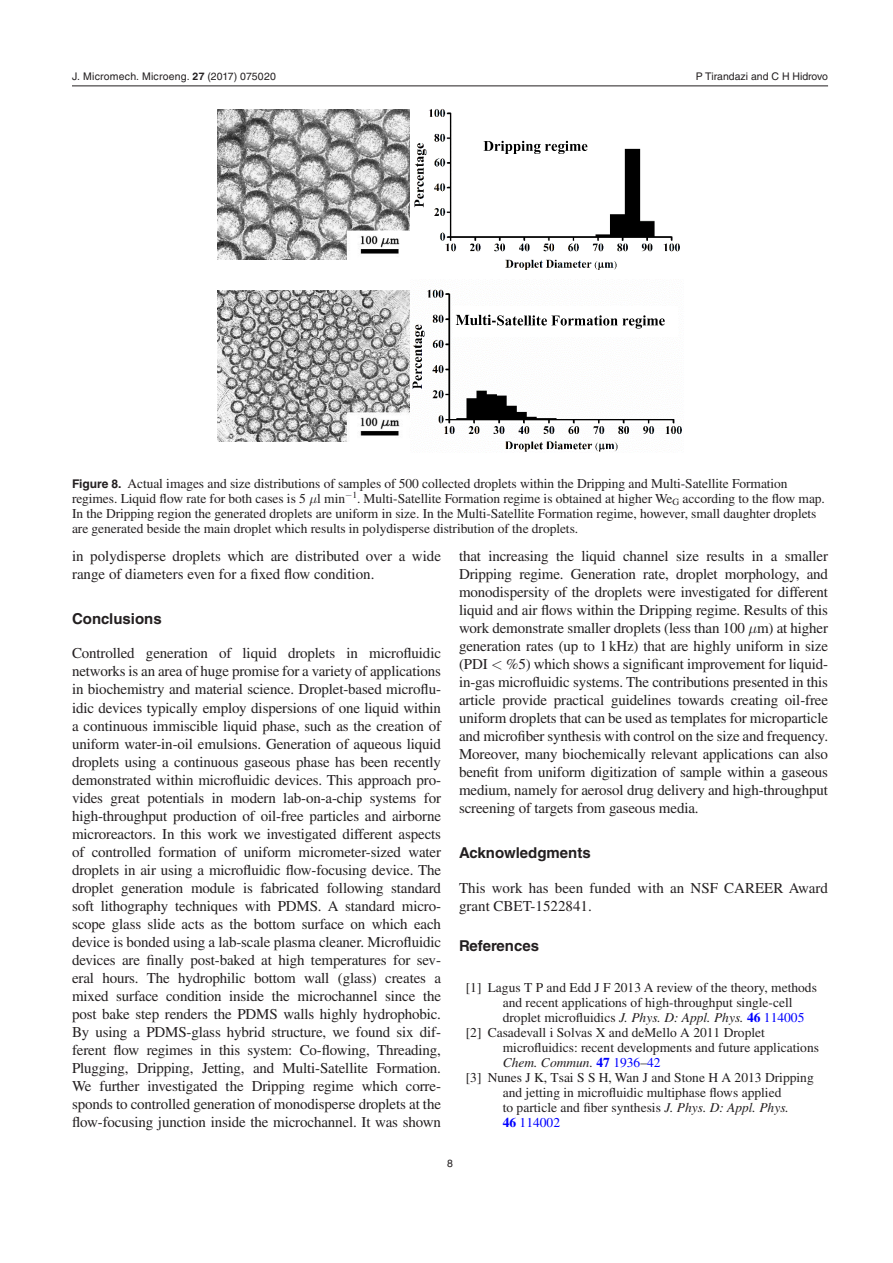
<style>
.page{position:relative;width:893px;height:1263px;background:#fff}
.page>*{position:absolute;margin:0;border:0;box-sizing:border-box;transform-origin:0 0}
.t1{font:15px/18px "Times LT Std";color:#231f20}
.t2{font:700 15px "Helvetica LT Std";color:#231f20}
.t3{font:13.5px/15px "Times LT Std";letter-spacing:-.005em;color:#231f20}
.t4{font:italic 13.5px "Times LT Std";color:#231f20}
.t5{font:13.5px "Times LT Std";color:#00f}
.t6{font:10.5px "Helvetica LT Std";letter-spacing:.005em;color:#231f20}
.s1{font-family:"Helvetica";font-weight:700}
.s2{font-family:"Helvetica"}
.s3{font-family:"Helvetica LT Std";font-weight:700;font-size:12px}
.s4{font-style:italic}
.s5{font-weight:700;color:#00f}
.s6{color:#00f}
.s7{font-weight:700;font-style:normal;color:#00f}
.s8{font-style:normal;color:#00f}
.s9{font-family:"STIX General";font-style:normal}
.s10{font-weight:700}
</style>
<div class="page">
<hr style="left:72px;top:86px;width:756px;height:1px;background:#231f20">
<img style="left:218px;top:109px;width:191px;height:150px">
<img style="left:414px;top:109px;width:266px;height:161px">
<img style="left:218px;top:291px;width:191px;height:150px">
<img style="left:412px;top:289px;width:270px;height:163px">
<div style="left:473px;top:132px;width:138px;height:27px;background:#fff"></div>
<svg style="left:483px;top:141px;width:104px;height:13px"></svg>
<div style="left:453px;top:306px;width:224px;height:31px;background:#fff"></div>
<svg style="left:456px;top:315px;width:209px;height:14px"></svg>
<p class="t6" style="left:72px;top:70px;width:205px">J. Micromech. Microeng. <span class="s1">27</span> (<span class="s2">2017</span>) 075020</p>
<p class="t6" style="left:696px;top:70px;width:134px">P Tirandazi and C H Hidrovo</p>
<p class="t3" style="left:72px;top:476px;width:754px"><span class="s3">Figure 8.</span> Actual images and size distributions of samples of 500 collected droplets within the Dripping and Multi-Satellite Formation regimes. Liquid flow rate for both cases is 5 l min−<sup>1</sup>. Multi-Satellite Formation regime is obtained at higher We<sub>G</sub> according to the flow map.<br>In the Dripping region the generated droplets are uniform in size. In the Multi-Satellite Formation regime, however, small daughter droplets are generated beside the main droplet which results in polydisperse distribution of the droplets.</p>
<p class="t1" style="left:72px;top:547px;width:371px">in polydisperse droplets which are distributed over a wide range of diameters even for a fixed flow condition.</p>
<p class="t2" style="left:72px;top:609px;width:91px">Conclusions</p>
<p class="t1" style="left:72px;top:644px;width:371px;text-align:justify">Controlled generation of liquid droplets in microfluidic networks is an area of huge promise for a variety of applications in biochemistry and material science. Droplet-based microflu&shy;idic devices typically employ dispersions of one liquid within a continuous immiscible liquid phase, such as the creation of uniform water-in-oil emulsions. Generation of aqueous liquid droplets using a continuous gaseous phase has been recently demonstrated within microfluidic devices. This approach pro&shy;vides great potentials in modern lab-on-a-chip systems for high-throughput production of oil-free particles and airborne microreactors. In this work we investigated different aspects of controlled formation of uniform micrometer-sized water droplets in air using a microfluidic flow-focusing device. The droplet generation module is fabricated following standard soft lithography techniques with PDMS. A standard micro&shy;scope glass slide acts as the bottom surface on which each device is bonded using a lab-scale plasma cleaner. Microfluidic devices are finally post-baked at high temperatures for sev&shy;eral hours. The hydrophilic bottom wall (glass) creates a mixed surface condition inside the microchannel since the post bake step renders the PDMS walls highly hydrophobic.<br>By using a PDMS-glass hybrid structure, we found six dif&shy;ferent flow regimes in this system: Co-flowing, Threading, Plugging, Dripping, Jetting, and Multi-Satellite Formation.<br>We further investigated the Dripping regime which corre&shy;sponds to controlled generation of monodisperse droplets at the flow-focusing junction inside the microchannel. It was shown</p>
<p class="t1" style="left:459px;top:547px;width:371px;text-align:justify">that increasing the liquid channel size results in a smaller Dripping regime. Generation rate, droplet morphology, and monodispersity of the droplets were investigated for different liquid and air flows within the Dripping regime. Results of this work demonstrate smaller droplets (less than 100 m) at higher generation rates (up to 1kHz) that are highly uniform in size (PDI %5) which shows a significant improvement for liquid&shy;in-gas microfluidic systems. The contributions presented in this article provide practical guidelines towards creating oil-free uniform droplets that can be used as templates for microparticle and microfiber synthesis with control on the size and frequency.<br>Moreover, many biochemically relevant applications can also benefit from uniform digitization of sample within a gaseous medium, namely for aerosol drug delivery and high-throughput screening of targets from gaseous media.</p>
<p class="t2" style="left:459px;top:843px;width:133px">Acknowledgments</p>
<p class="t1" style="left:459px;top:878px;width:371px">This work has been funded with an NSF CAREER Award grant CBET-1522841.</p>
<p class="t2" style="left:459px;top:936px;width:82px">References</p>
<p class="t3" style="left:466px;top:979px;width:353px">[1] Lagus T P and Edd J F 2013 A review of the theory, methods</p>
<p class="t3" style="left:503px;top:994px;width:291px">and recent applications of high-throughput single-cell</p>
<p class="t3" style="left:503px;top:1009px;width:303px">droplet microfluidics <span class="s4">J. Phys. D: Appl. Phys.</span> <span class="s5">46</span> <span class="s6">114005</span></p>
<p class="t3" style="left:466px;top:1024px;width:301px">[2] Casadevall i Solvas X and deMello A 2011 Droplet</p>
<p class="t3" style="left:503px;top:1039px;width:318px">microfluidics: recent developments and future applications</p>
<p class="t4" style="left:503px;top:1054px;width:159px">Chem. Commun. <span class="s7">47</span> <span class="s8">1936</span><span class="s9">–</span><span class="s8">42</span></p>
<p class="t3" style="left:466px;top:1069px;width:349px">[3] Nunes J K, Tsai S S H, Wan J and Stone H A 2013 Dripping</p>
<p class="t3" style="left:503px;top:1084px;width:280px">and jetting in microfluidic multiphase flows applied</p>
<p class="t3" style="left:503px;top:1099px;width:288px">to particle and fiber synthesis <span class="s4">J. Phys. D: Appl. Phys.</span></p>
<p class="t5" style="left:503px;top:1114px;width:59px"><span class="s10">46</span> 114002</p>
<p class="t6" style="left:447px;top:1157px;width:7px">8</p>
</div>
